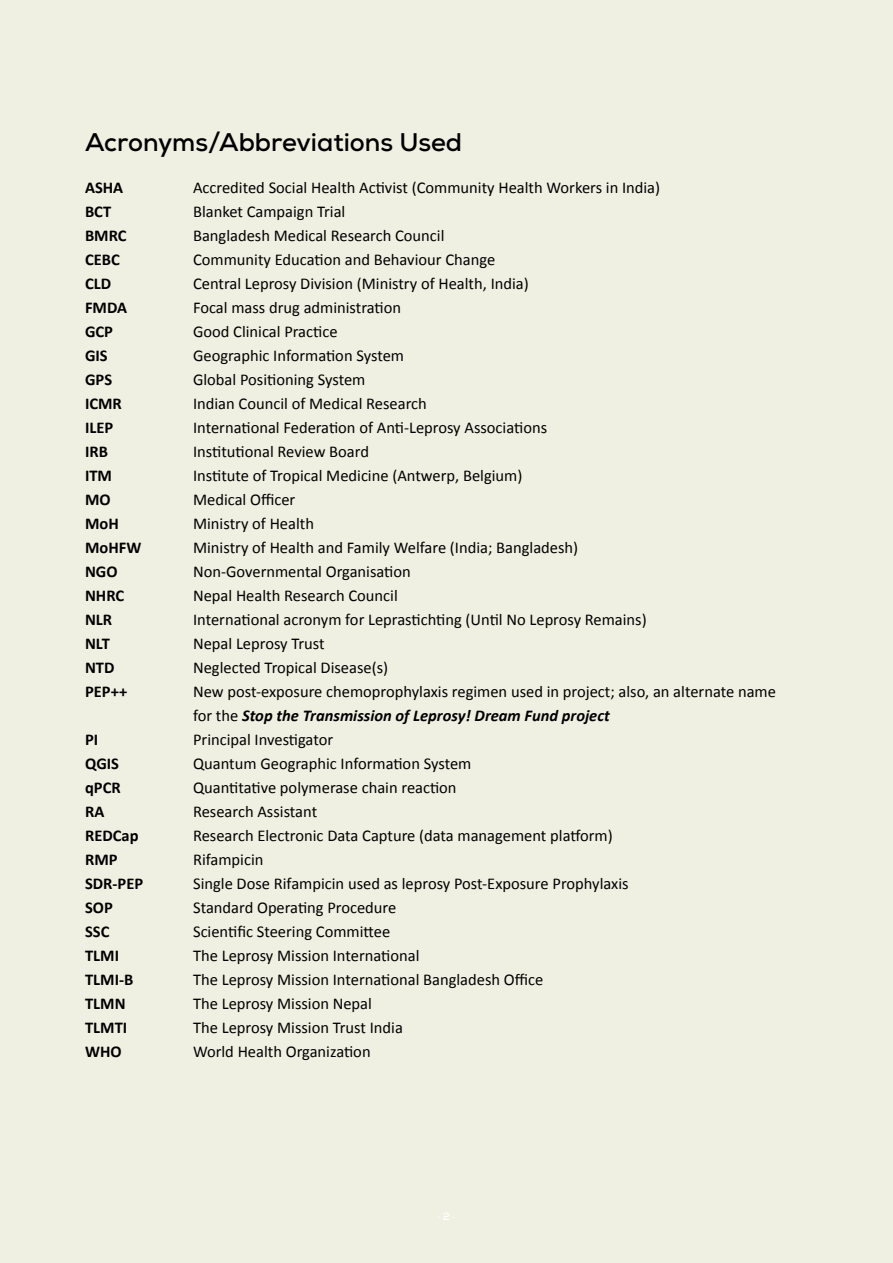
<style>
.page{position:relative;width:893px;height:1263px;background:#f0f0e2}
.page>*{position:absolute;margin:0;border:0;box-sizing:border-box;transform-origin:0 0}
.t1{font:700 25.5px "Nexa";color:#000}
.t2{font:16.5px/24px "Calibri";color:#000}
.t3{font:700 16.5px "Calibri";color:#000}
.s1{font-weight:700;font-style:italic}
</style>
<div class="page">
<h1 class="t1" style="left:85px;top:126px;width:379px">Acronyms/Abbreviations Used</h1>
<p class="t3" style="left:85px;top:177px;width:40px">ASHA</p>
<p class="t2" style="left:193px;top:176px;width:469px">Accredited Social Health Activist (Community Health Workers in India)</p>
<p class="t3" style="left:85px;top:201px;width:28px">BCT</p>
<p class="t2" style="left:193px;top:200px;width:154px">Blanket Campaign Trial</p>
<p class="t3" style="left:85px;top:225px;width:43px">BMRC</p>
<p class="t2" style="left:193px;top:224px;width:253px">Bangladesh Medical Research Council</p>
<p class="t3" style="left:85px;top:249px;width:36px">CEBC</p>
<p class="t2" style="left:193px;top:248px;width:304px">Community Education and Behaviour Change</p>
<p class="t3" style="left:85px;top:273px;width:28px">CLD</p>
<p class="t2" style="left:193px;top:272px;width:337px">Central Leprosy Division (Ministry of Health, India)</p>
<p class="t3" style="left:85px;top:297px;width:44px">FMDA</p>
<p class="t2" style="left:193px;top:296px;width:210px">Focal mass drug administration</p>
<p class="t3" style="left:85px;top:321px;width:30px">GCP</p>
<p class="t2" style="left:193px;top:320px;width:146px">Good Clinical Practice</p>
<p class="t3" style="left:85px;top:345px;width:24px">GIS</p>
<p class="t2" style="left:193px;top:344px;width:213px">Geographic Information System</p>
<p class="t3" style="left:85px;top:369px;width:29px">GPS</p>
<p class="t2" style="left:193px;top:368px;width:174px">Global Positioning System</p>
<p class="t3" style="left:85px;top:393px;width:38px">ICMR</p>
<p class="t2" style="left:193px;top:392px;width:235px">Indian Council of Medical Research</p>
<p class="t3" style="left:85px;top:417px;width:30px">ILEP</p>
<p class="t2" style="left:193px;top:416px;width:356px">International Federation of Anti-Leprosy Associations</p>
<p class="t3" style="left:85px;top:441px;width:24px">IRB</p>
<p class="t2" style="left:193px;top:440px;width:177px">Institutional Review Board</p>
<p class="t3" style="left:85px;top:465px;width:28px">ITM</p>
<p class="t2" style="left:193px;top:464px;width:331px">Institute of Tropical Medicine (Antwerp, Belgium)</p>
<p class="t3" style="left:85px;top:489px;width:27px">MO</p>
<p class="t2" style="left:193px;top:488px;width:104px">Medical Officer</p>
<p class="t3" style="left:85px;top:513px;width:35px">MoH</p>
<p class="t2" style="left:193px;top:512px;width:123px">Ministry of Health</p>
<p class="t3" style="left:85px;top:537px;width:58px">MoHFW</p>
<p class="t2" style="left:193px;top:536px;width:387px">Ministry of Health and Family Welfare (India; Bangladesh)</p>
<p class="t3" style="left:85px;top:561px;width:34px">NGO</p>
<p class="t2" style="left:193px;top:560px;width:219px">Non-Governmental Organisation</p>
<p class="t3" style="left:85px;top:585px;width:41px">NHRC</p>
<p class="t2" style="left:193px;top:584px;width:206px">Nepal Health Research Council</p>
<p class="t3" style="left:85px;top:609px;width:29px">NLR</p>
<p class="t2" style="left:193px;top:608px;width:455px">International acronym for Leprastichting (Until No Leprosy Remains)</p>
<p class="t3" style="left:85px;top:633px;width:26px">NLT</p>
<p class="t2" style="left:193px;top:632px;width:133px">Nepal Leprosy Trust</p>
<p class="t3" style="left:85px;top:657px;width:31px">NTD</p>
<p class="t2" style="left:193px;top:656px;width:197px">Neglected Tropical Disease(s)</p>
<p class="t3" style="left:85px;top:681px;width:44px">PEP++</p>
<p class="t2" style="left:193px;top:680px;width:584px">New post-exposure chemoprophylaxis regimen used in project; also, an alternate name for the <span class="s1">Stop the Transmission of Leprosy! Dream Fund project</span></p>
<p class="t3" style="left:85px;top:729px;width:15px">PI</p>
<p class="t2" style="left:193px;top:728px;width:142px">Principal Investigator</p>
<p class="t3" style="left:85px;top:753px;width:36px">QGIS</p>
<p class="t2" style="left:193px;top:752px;width:280px">Quantum Geographic Information System</p>
<p class="t3" style="left:85px;top:777px;width:37px">qPCR</p>
<p class="t2" style="left:193px;top:776px;width:265px">Quantitative polymerase chain reaction</p>
<p class="t3" style="left:85px;top:801px;width:21px">RA</p>
<p class="t2" style="left:193px;top:800px;width:126px">Research Assistant</p>
<p class="t3" style="left:85px;top:825px;width:55px">REDCap</p>
<p class="t2" style="left:193px;top:824px;width:421px">Research Electronic Data Capture (data management platform)</p>
<p class="t3" style="left:85px;top:849px;width:34px">RMP</p>
<p class="t2" style="left:193px;top:848px;width:72px">Rifampicin</p>
<p class="t3" style="left:85px;top:873px;width:60px">SDR-PEP</p>
<p class="t2" style="left:193px;top:872px;width:437px">Single Dose Rifampicin used as leprosy Post-Exposure Prophylaxis</p>
<p class="t3" style="left:85px;top:897px;width:29px">SOP</p>
<p class="t2" style="left:193px;top:896px;width:205px">Standard Operating Procedure</p>
<p class="t3" style="left:85px;top:921px;width:26px">SSC</p>
<p class="t2" style="left:193px;top:920px;width:199px">Scientific Steering Committee</p>
<p class="t3" style="left:85px;top:945px;width:35px">TLMI</p>
<p class="t2" style="left:193px;top:944px;width:228px">The Leprosy Mission International</p>
<p class="t3" style="left:85px;top:969px;width:50px">TLMI-B</p>
<p class="t2" style="left:193px;top:968px;width:352px">The Leprosy Mission International Bangladesh Office</p>
<p class="t3" style="left:85px;top:993px;width:42px">TLMN</p>
<p class="t2" style="left:193px;top:992px;width:180px">The Leprosy Mission Nepal</p>
<p class="t3" style="left:85px;top:1017px;width:44px">TLMTI</p>
<p class="t2" style="left:193px;top:1016px;width:211px">The Leprosy Mission Trust India</p>
<p class="t3" style="left:85px;top:1041px;width:38px">WHO</p>
<p class="t2" style="left:193px;top:1040px;width:179px">World Health Organization</p>
</div>
